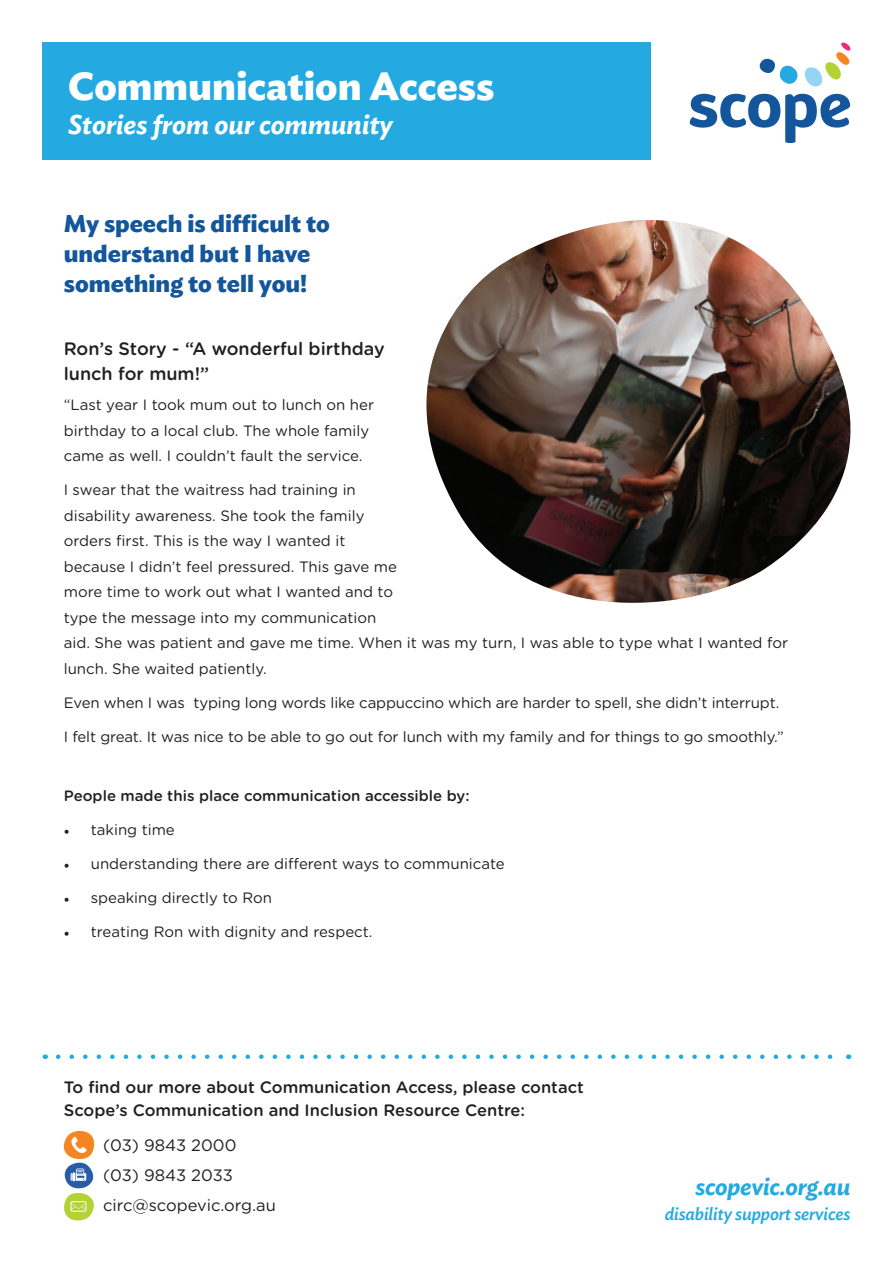
<style>
.page{position:relative;width:893px;height:1263px;background:#fff}
.page>*{position:absolute;margin:0;border:0;box-sizing:border-box;transform-origin:0 0}
.t1{font:700 39px "Ideal Sans";color:#fff}
.t2{font:italic 600 27px "Ideal Sans";color:#fff}
.t3{font:700 24px/30px "Ideal Sans";color:#14569b}
.t4{font:italic 600 24px "Ideal Sans";letter-spacing:-.01em;color:#24aae1}
.t5{font:500 18px/25.5px "Gotham Rounded";color:#231f20}
.t6{font:italic 500 18px "Ideal Sans";letter-spacing:-.01em;color:#24aae1}
.t7{font:500 16.5px/22.5px "Gotham Rounded";color:#231f20}
.t8{font:16.5px/30px "Gotham Rounded";color:#231f20}
.t9{font:15px/25.5px "Gotham Rounded";color:#231f20}
.t10{font:500 15px "Gotham Rounded";color:#231f20}
.s1{font-family:"Minion Pro"}
</style>
<div class="page">
<div style="left:43px;top:43px;width:608px;height:117px;background:#24aae1"></div>
<svg style="left:689px;top:94px;width:161px;height:49px"></svg>
<svg style="left:759px;top:42px;width:92px;height:45px"></svg>
<img style="left:426px;top:220px;width:425px;height:383px">
<svg style="left:58px;top:1054px;width:775px;height:5px"></svg>
<svg style="left:63px;top:1131px;width:32px;height:90px"></svg>
<h1 class="t1" style="left:68px;top:55px;width:428px">Communication Access</h1>
<h2 class="t2" style="left:68px;top:104px;width:326px">Stories from our community</h2>
<h3 class="t3" style="left:64px;top:206px;width:268px">My speech is difficult to understand but I have something to tell you!</h3>
<p class="t5" style="left:64px;top:335px;width:323px">Ron’s Story - “A wonderful birthday lunch for mum!”</p>
<p class="t9" style="left:64px;top:391px;width:312px">“Last year I took mum out to lunch on her birthday to a local club. The whole family came as well. I couldn’t fault the service.</p>
<p class="t9" style="left:64px;top:476px;width:726px">I swear that the waitress had training in<br>disability awareness. She took the family<br>orders first. This is the way I wanted it<br>because I didn’t feel pressured. This gave me<br>more time to work out what I wanted and to<br>type the message into my communication<br>aid. She was patient and gave me time. When it was my turn, I was able to type what I wanted for lunch. She waited patiently.</p>
<p class="t9" style="left:64px;top:689px;width:717px">Even when I was typing long words like cappuccino which are harder to spell, she didn’t interrupt.</p>
<p class="t9" style="left:64px;top:723px;width:721px">I felt great. It was nice to be able to go out for lunch with my family and for things to go smoothly.”</p>
<p class="t10" style="left:64px;top:785px;width:407px">People made this place communication accessible by:</p>
<p class="t9" style="left:64px;top:816px;width:113px"><span class="s1">•</span> taking time</p>
<p class="t9" style="left:64px;top:850px;width:442px"><span class="s1">•</span> understanding there are different ways to communicate</p>
<p class="t9" style="left:64px;top:884px;width:210px"><span class="s1">•</span> speaking directly to Ron</p>
<p class="t9" style="left:64px;top:918px;width:310px"><span class="s1">•</span> treating Ron with dignity and respect.</p>
<p class="t7" style="left:64px;top:1075px;width:522px">To find our more about Communication Access, please contact<br>Scope’s Communication and Inclusion Resource Centre:</p>
<p class="t8" style="left:103px;top:1129px;width:174px">(03) 9843 2000 (03) 9843 2033 circ@scopevic.org.au</p>
<h3 class="t4" style="left:695px;top:1167px;width:157px">scopevic.org.au</h3>
<p class="t6" style="left:665px;top:1200px;width:187px">disability support services</p>
</div>
